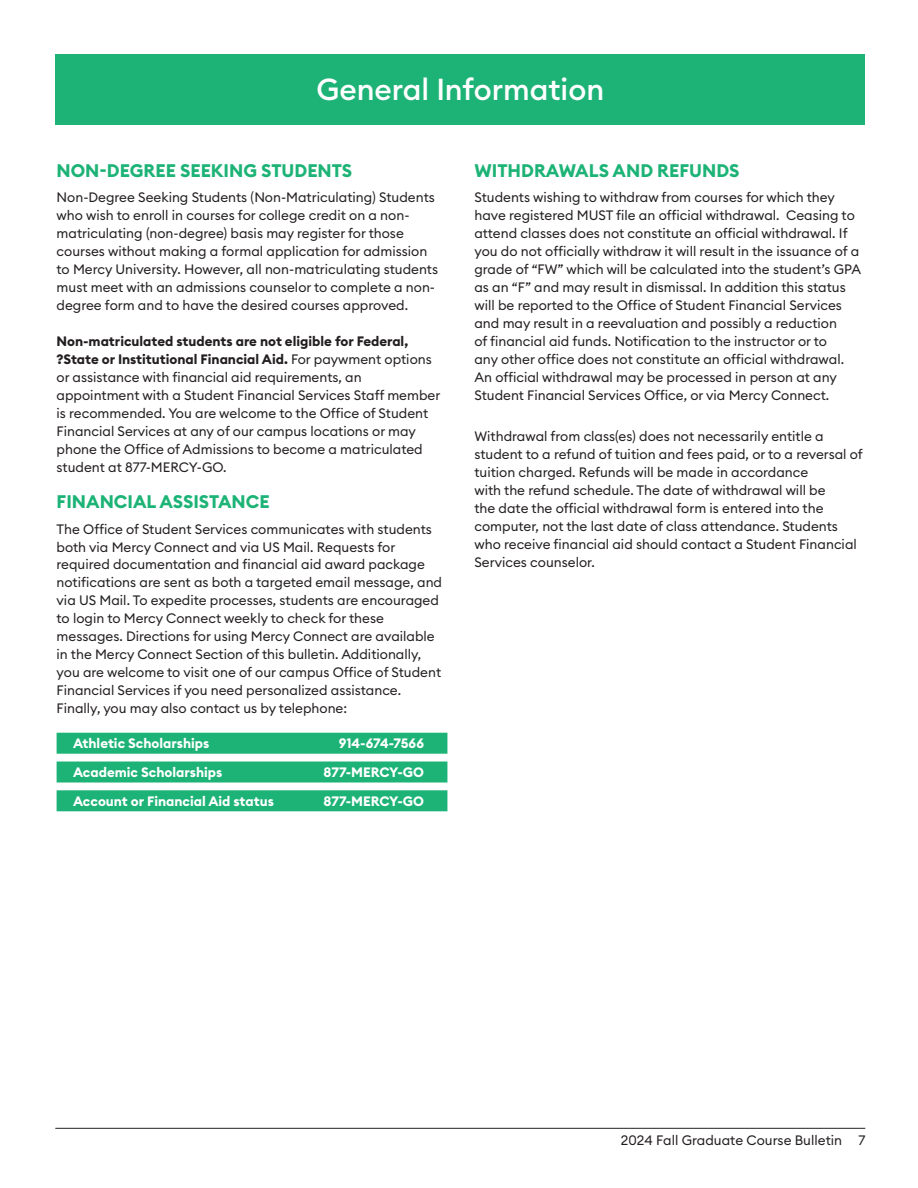
<style>
.page{position:relative;width:918px;height:1188px;background:#fff}
.page>*{position:absolute;margin:0;border:0;box-sizing:border-box;transform-origin:0 0}
.t1{font:500 30px "Euclid Circular B";color:#fff}
.t2{font:700 18px "Euclid Circular B";color:#1db376}
.t3{font:13.5px/18px "Euclid Circular B";color:#231f20}
.t4{font:700 13.5px "Euclid Circular B";color:#fff}
.s1{font-weight:700}
</style>
<div class="page">
<hr style="left:55px;top:1128px;width:810px;height:1px;background:#231f20">
<div style="left:55px;top:54px;width:810px;height:70px;background:#1db376"></div>
<div style="left:57px;top:733px;width:390px;height:21px;background:#1db376"></div>
<div style="left:57px;top:762px;width:390px;height:21px;background:#1db376"></div>
<div style="left:57px;top:790px;width:390px;height:21px;background:#1db376"></div>
<h1 class="t1" style="left:316px;top:70px;width:289px">General Information</h1>
<h2 class="t2" style="left:57px;top:159px;width:297px">NON-DEGREE SEEKING STUDENTS</h2>
<p class="t3" style="left:57px;top:188px;width:383px">Non-Degree Seeking Students (Non-Matriculating) Students who wish to enroll in courses for college credit on a non&shy;matriculating (non-degree) basis may register for those courses without making a formal application for admission to Mercy University. However, all non-matriculating students must meet with an admissions counselor to complete a non&shy;degree form and to have the desired courses approved.</p>
<p class="t3" style="left:57px;top:332px;width:385px"><span class="s1">Non-matriculated students are not eligible for Federal, ?State or Institutional Financial Aid.</span> For paywment options or assistance with financial aid requirements, an appointment with a Student Financial Services Staff member is recommended. You are welcome to the Office of Student Financial Services at any of our campus locations or may phone the Office of Admissions to become a matriculated student at 877-MERCY-GO.</p>
<h2 class="t2" style="left:57px;top:490px;width:215px">FINANCIAL ASSISTANCE</h2>
<p class="t3" style="left:57px;top:520px;width:387px">The Office of Student Services communicates with students both via Mercy Connect and via US Mail. Requests for required documentation and financial aid award package notifications are sent as both a targeted email message, and via US Mail. To expedite processes, students are encouraged to login to Mercy Connect weekly to check for these messages. Directions for using Mercy Connect are available in the Mercy Connect Section of this bulletin. Additionally, you are welcome to visit one of our campus Office of Student Financial Services if you need personalized assistance.<br>Finally, you may also contact us by telephone:</p>
<p class="t4" style="left:73px;top:735px;width:138px">Athletic Scholarships</p>
<p class="t4" style="left:339px;top:735px;width:87px">914-674-7566</p>
<p class="t4" style="left:73px;top:764px;width:151px">Academic Scholarships</p>
<p class="t4" style="left:324px;top:764px;width:102px">877-MERCY-GO</p>
<p class="t4" style="left:73px;top:792px;width:202px">Account or Financial Aid status</p>
<p class="t4" style="left:324px;top:792px;width:102px">877-MERCY-GO</p>
<h2 class="t2" style="left:474px;top:159px;width:267px">WITHDRAWALS AND REFUNDS</h2>
<p class="t3" style="left:474px;top:188px;width:388px">Students wishing to withdraw from courses for which they have registered MUST file an official withdrawal. Ceasing to attend classes does not constitute an official withdrawal. If you do not officially withdraw it will result in the issuance of a grade of “FW” which will be calculated into the student’s GPA as an “F” and may result in dismissal. In addition this status will be reported to the Office of Student Financial Services and may result in a reevaluation and possibly a reduction<br>of financial aid funds. Notification to the instructor or to<br>any other office does not constitute an official withdrawal.<br>An official withdrawal may be processed in person at any Student Financial Services Office, or via Mercy Connect.</p>
<p class="t3" style="left:474px;top:427px;width:390px">Withdrawal from class(es) does not necessarily entitle a student to a refund of tuition and fees paid, or to a reversal of tuition charged. Refunds will be made in accordance<br>with the refund schedule. The date of withdrawal will be<br>the date the official withdrawal form is entered into the computer, not the last date of class attendance. Students who receive financial aid should contact a Student Financial Services counselor.</p>
<p class="t3" style="left:621px;top:1131px;width:246px">2024 Fall Graduate Course Bulletin 7</p>
</div>
